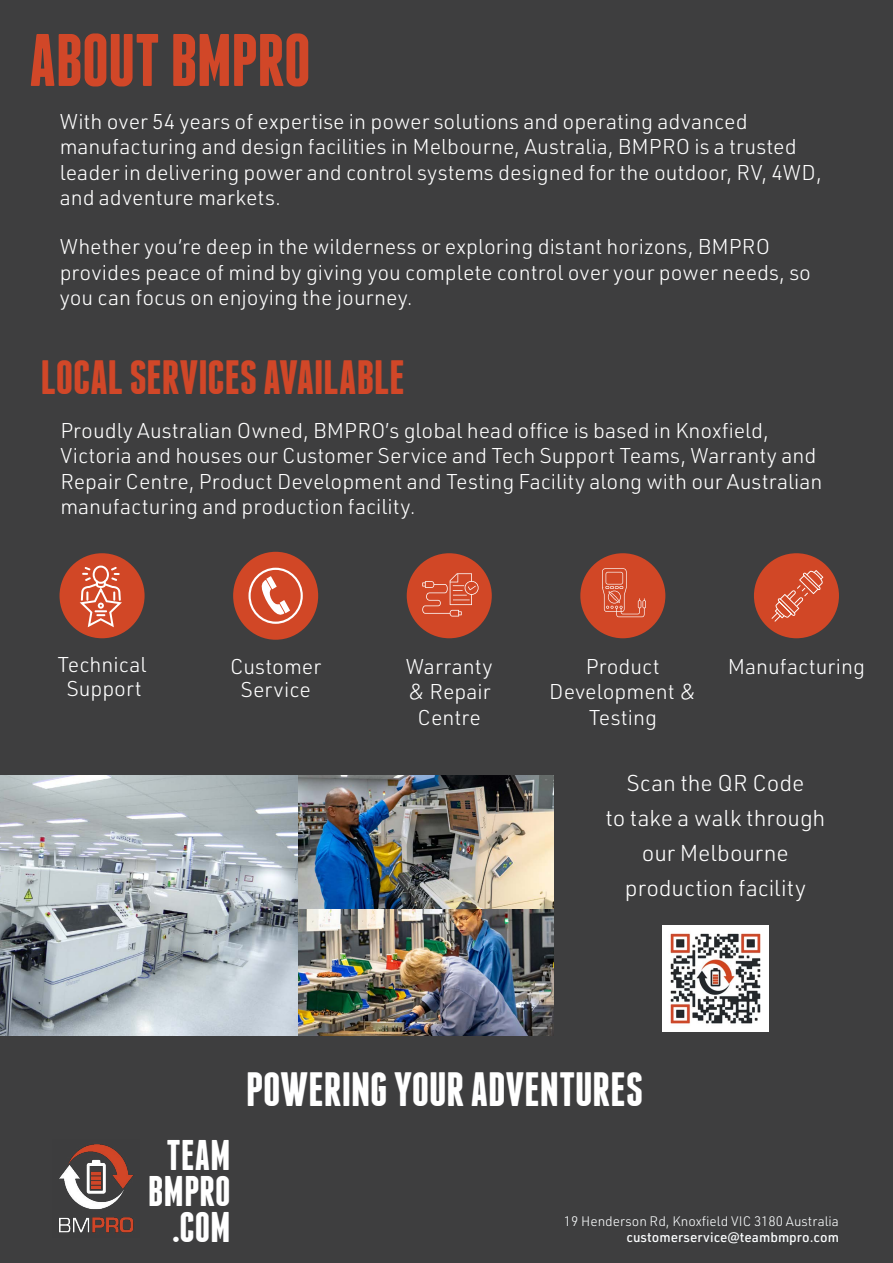
<style>
.page{position:relative;width:893px;height:1263px;background:#3e3e3f}
.page>*{position:absolute;margin:0;border:0;box-sizing:border-box;transform-origin:0 0}
.t1{font:700 74.25px "Franchise";letter-spacing:-.01em;color:#d14728}
.t2{font:700 48px "Franchise";letter-spacing:-.005em;color:#d14728}
.t3{font:700 48px "Franchise";letter-spacing:-.005em;color:#fff}
.t4{font:700 42.75px/36.3px "Franchise";color:#fff;text-align:center}
.t5{font:300 22.5px/34.7px "URWDIN";letter-spacing:-.005em;color:#fff;text-align:center}
.t6{font:300 21px/25.5px "URWDIN";color:#fff;text-align:center}
.t7{font:300 13.5px "URWDIN";color:#fcfeff}
.t8{font:500 13.5px "URWDIN";color:#fcfeff}
</style>
<div class="page">
<img style="left:0;top:775px;width:298px;height:260px">
<img style="left:662px;top:925px;width:107px;height:107px">
<img style="left:298px;top:775px;width:256px;height:260px">
<div style="left:233px;top:552px;width:85px;height:88px;background:#d14726;border-radius:50%"></div>
<svg style="left:248px;top:568px;width:55px;height:56px"></svg>
<img style="left:59px;top:1144px;width:75px;height:89px">
<div style="left:60px;top:553px;width:85px;height:85px;background:#d14726;border-radius:50%"></div>
<svg style="left:80px;top:566px;width:42px;height:61px"></svg>
<div style="left:407px;top:553px;width:85px;height:85px;background:#d14726;border-radius:50%"></div>
<svg style="left:422px;top:573px;width:57px;height:43px"></svg>
<div style="left:580px;top:553px;width:85px;height:85px;background:#d14726;border-radius:50%"></div>
<svg style="left:602px;top:568px;width:44px;height:49px"></svg>
<div style="left:754px;top:553px;width:85px;height:85px;background:#d14726;border-radius:50%"></div>
<svg style="left:771px;top:570px;width:53px;height:52px"></svg>
<h1 class="t1" style="left:29px;top:25px;width:283px">ABOUTBMPRO</h1>
<p class="t6" style="left:60px;top:108px;width:764px;text-align:left">With over 54 years of expertise in power solutions and operating advanced manufacturing and design facilities in Melbourne, Australia, BMPRO is a trusted leader in delivering power and control systems designed for the outdoor, RV, 4WD, and adventure markets.</p>
<p class="t6" style="left:60px;top:233px;width:753px;text-align:left">Whether you’re deep in the wilderness or exploring distant horizons, BMPRO provides peace of mind by giving you complete control over your power needs, so you can focus on enjoying the journey.</p>
<h2 class="t2" style="left:40px;top:355px;width:367px">LOCAL SERVICES AVAILABLE</h2>
<p class="t6" style="left:60px;top:417px;width:763px;text-align:left">Proudly Australian Owned, BMPRO’s global head office is based in Knoxfield, Victoria and houses our Customer Service and Tech Support Teams, Warranty and Repair Centre, Product Development and Testing Facility along with our Australian manufacturing and production facility.</p>
<p class="t6" style="left:58px;top:652px;width:90px;line-height:23.4px">Technical<br>Support</p>
<p class="t6" style="left:406px;top:653px;width:88px">Warranty &amp; Repair<br>Centre</p>
<p class="t6" style="left:549px;top:653px;width:149px">Product<br>Development &amp;<br>Testing</p>
<p class="t6" style="left:728px;top:653px;width:139px">Manufacturing</p>
<p class="t6" style="left:230px;top:654px;width:93px;line-height:23.4px">Customer<br>Service</p>
<p class="t5" style="left:605px;top:765px;width:221px">Scan the QR Code<br>to take a walk through our Melbourne production facility</p>
<h3 class="t4" style="left:148px;top:1136px;width:84px">TEAM<br>BMPRO .COM</h3>
<h2 class="t3" style="left:246px;top:1067px;width:399px">POWERING YOUR ADVENTURES</h2>
<p class="t7" style="left:564px;top:1212px;width:277px">19 Henderson Rd, Knoxfield VIC 3180 Australia</p>
<p class="t8" style="left:626px;top:1228px;width:214px">customerservice@teambmpro.com</p>
</div>
